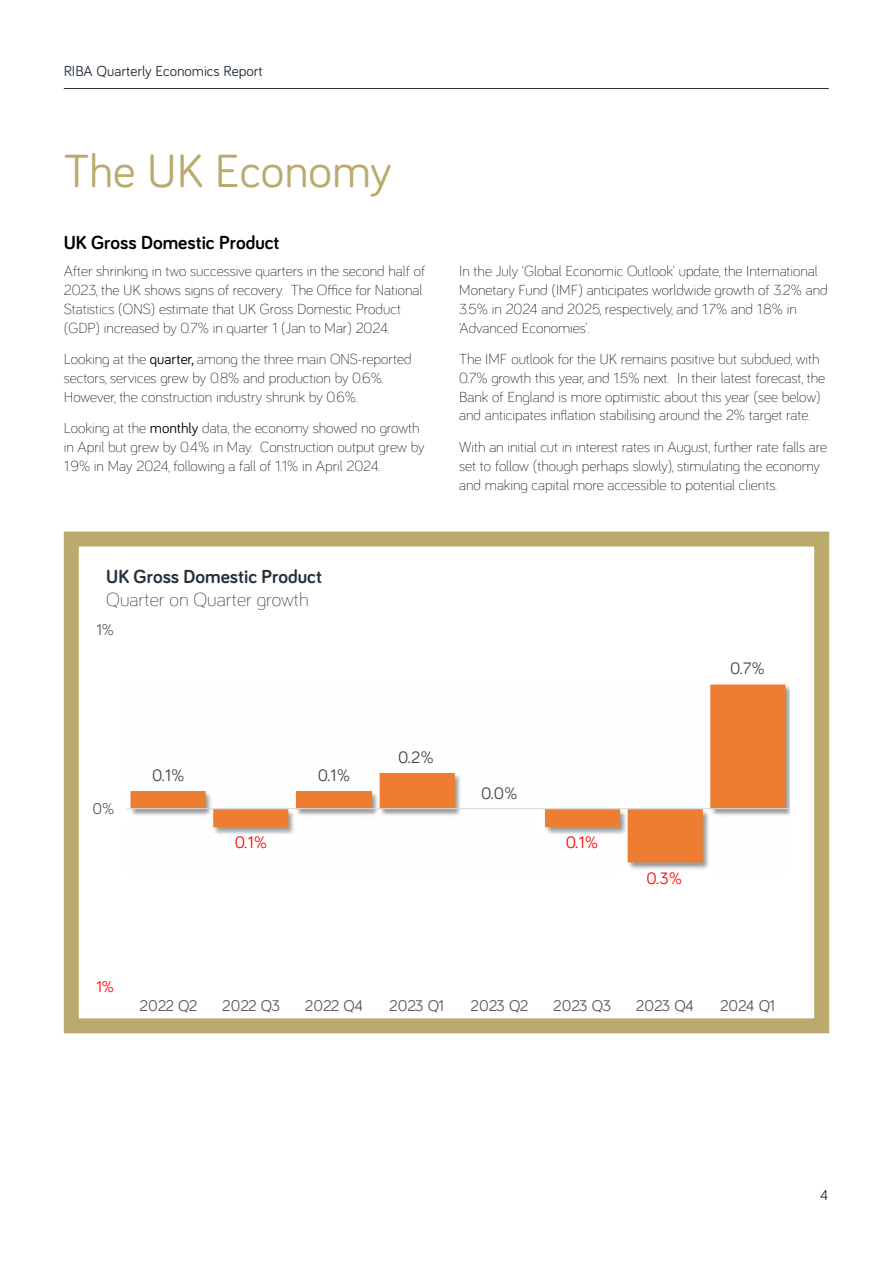
<style>
.page{position:relative;width:893px;height:1263px;background:#fff}
.page>*{position:absolute;margin:0;border:0;box-sizing:border-box;transform-origin:0 0}
.t1{font:48px "Bariol";color:#baaa6d}
.t2{font:700 19.5px "Bariol";color:#000}
.t3{font:700 19.5px "Bariol";color:#25303b}
.t4{font:300 19.5px "Bariol";color:#25303b}
.t5{font:17.1px "Bariol";color:#404040}
.t6{font:17.1px "Bariol";color:#f00}
.t7{font:16.05px "Bariol";letter-spacing:-.025em;color:#595959}
.t8{font:16.05px "Bariol";color:#f00}
.t9{font:300 15px/18.8px "Bariol";color:#000}
.t10{font:15px "Bariol";color:#25303b}
.s1{font-weight:400}
</style>
<div class="page">
<hr style="left:64px;top:88px;width:765px;height:1px;background:#25303b">
<div style="left:64px;top:531px;width:765px;height:502px;border:15px solid #baaa6d"></div>
<img style="left:130px;top:684px;width:660px;height:186px">
<svg style="left:131px;top:684px;width:654px;height:178px"></svg>
<hr style="left:127px;top:808px;width:662px;height:1px;background:#d9d9d9">
<p class="t10" style="left:64px;top:60px;width:201px">RIBA Quarterly Economics Report</p>
<h1 class="t1" style="left:64px;top:138px;width:329px">The UK Economy</h1>
<h2 class="t2" style="left:64px;top:229px;width:217px">UK Gross Domestic Product</h2>
<p class="t9" style="left:64px;top:261px;width:363px">After shrinking in two successive quarters in the second half of 2023, the UK shows signs of recovery. The Office for National Statistics (ONS) estimate that UK Gross Domestic Product (GDP) increased by 0.7% in quarter 1 (Jan to Mar) 2024.</p>
<p class="t9" style="left:64px;top:349px;width:349px">Looking at the <span class="s1">quarter,</span> among the three main ONS-reported sectors, services grew by 0.8% and production by 0.6%.<br>However, the construction industry shrunk by 0.6%.</p>
<p class="t9" style="left:64px;top:418px;width:362px">Looking at the <span class="s1">monthly</span> data, the economy showed no growth in April but grew by 0.4% in May. Construction output grew by<br>1.9% in May 2024, following a fall of 1.1% in April 2024.</p>
<h2 class="t3" style="left:106px;top:563px;width:217px">UK Gross Domestic Product</h2>
<h2 class="t4" style="left:106px;top:586px;width:204px">Quarter on Quarter growth</h2>
<p class="t7" style="left:97px;top:619px;width:19px">1%</p>
<p class="t9" style="left:459px;top:261px;width:370px">In the July ‘Global Economic Outlook’ update, the International Monetary Fund (IMF) anticipates worldwide growth of 3.2% and 3.5% in 2024 and 2025, respectively, and 1.7% and 1.8% in ‘Advanced Economies’.</p>
<p class="t9" style="left:459px;top:349px;width:367px">The IMF outlook for the UK remains positive but subdued, with 0.7% growth this year, and 1.5% next. In their latest forecast, the Bank of England is more optimistic about this year (see below) and anticipates inflation stabilising around the 2% target rate.</p>
<p class="t9" style="left:459px;top:437px;width:369px">With an initial cut in interest rates in August, further rate falls are set to follow (though perhaps slowly), stimulating the economy and making capital more accessible to potential clients.</p>
<p class="t5" style="left:730px;top:656px;width:36px">0.7%</p>
<p class="t7" style="left:93px;top:797px;width:23px">0%</p>
<p class="t5" style="left:152px;top:763px;width:34px">0.1%</p>
<p class="t6" style="left:235px;top:831px;width:34px">0.1%</p>
<p class="t5" style="left:318px;top:763px;width:34px">0.1%</p>
<p class="t5" style="left:398px;top:746px;width:37px">0.2%</p>
<p class="t5" style="left:481px;top:781px;width:38px">0.0%</p>
<p class="t6" style="left:566px;top:831px;width:34px">0.1%</p>
<p class="t6" style="left:646px;top:866px;width:37px">0.3%</p>
<p class="t8" style="left:97px;top:976px;width:19px">1%</p>
<p class="t7" style="left:140px;top:994px;width:59px">2022 Q2</p>
<p class="t7" style="left:222px;top:994px;width:60px">2022 Q3</p>
<p class="t7" style="left:305px;top:994px;width:60px">2022 Q4</p>
<p class="t7" style="left:389px;top:994px;width:57px">2023 Q1</p>
<p class="t7" style="left:470px;top:994px;width:59px">2023 Q2</p>
<p class="t7" style="left:553px;top:994px;width:60px">2023 Q3</p>
<p class="t7" style="left:636px;top:994px;width:60px">2023 Q4</p>
<p class="t7" style="left:720px;top:994px;width:57px">2024 Q1</p>
<p class="t10" style="left:820px;top:1184px;width:10px">4</p>
</div>
